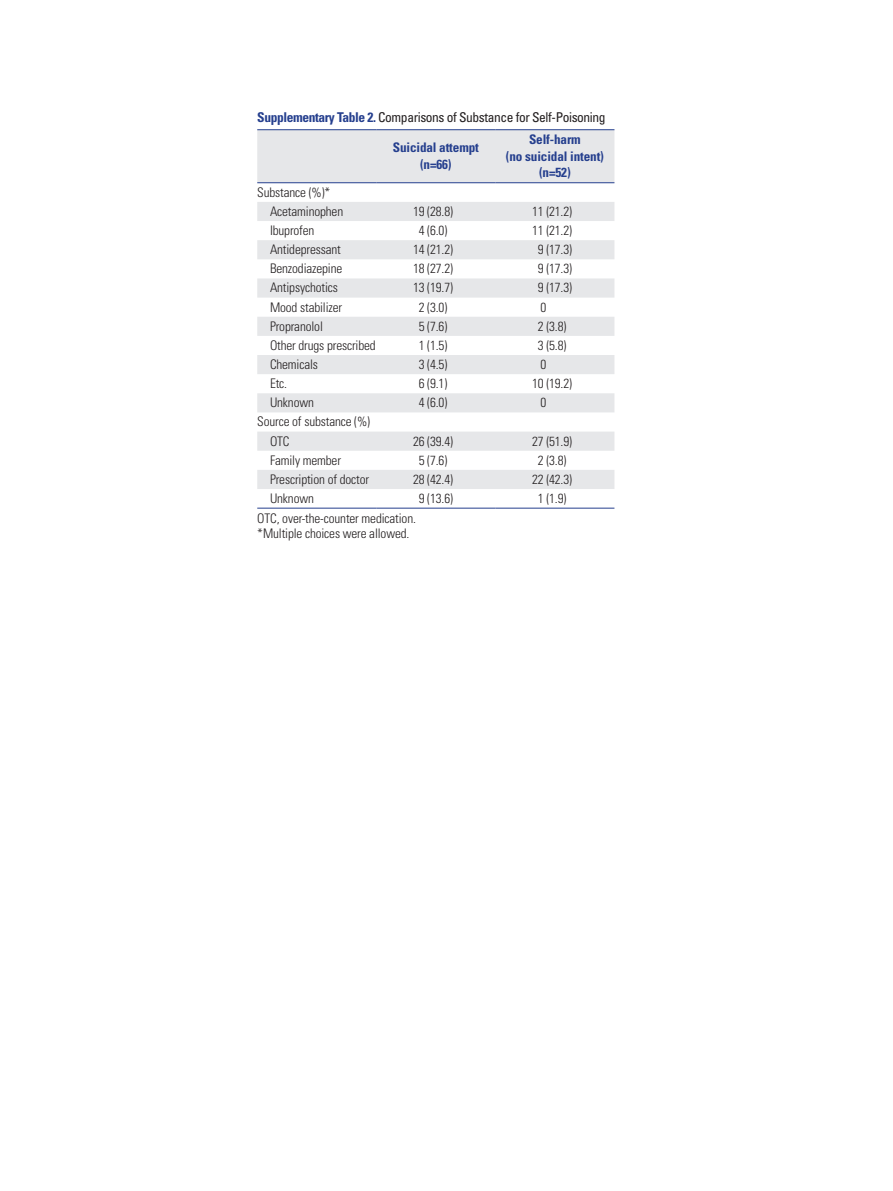
<style>
.page{position:relative;width:893px;height:1191px;background:#fff}
.page>*{position:absolute;margin:0;border:0;box-sizing:border-box;transform-origin:0 0}
.t1{font:condensed 13.5px "Univers LT Std";letter-spacing:-.03em;color:#231f20}
.t2{font:300 condensed 13.2px/19px "Univers LT Std";letter-spacing:-.01em;color:#231f20}
.t3{font:700 condensed 13.2px/16.5px "Univers LT Std";letter-spacing:-.01em;color:#253f8e;text-align:center}
.s1{font-weight:700;color:#253f8e}
</style>
<div class="page">
<svg style="left:257px;top:130px;width:357px;height:359px;fill:#e6e7e9"></svg>
<hr style="left:257px;top:129px;width:119px;height:1px;background:#253f8e">
<hr style="left:376px;top:129px;width:119px;height:1px;background:#253f8e">
<hr style="left:495px;top:129px;width:119px;height:1px;background:#253f8e">
<hr style="left:257px;top:508px;width:119px;height:1px;background:#253f8e">
<hr style="left:376px;top:508px;width:119px;height:1px;background:#253f8e">
<hr style="left:495px;top:508px;width:119px;height:1px;background:#253f8e">
<hr style="left:257px;top:182px;width:119px;height:1px;background:#253f8e">
<hr style="left:376px;top:182px;width:119px;height:1px;background:#253f8e">
<hr style="left:495px;top:182px;width:119px;height:1px;background:#253f8e">
<p class="t1" style="left:257px;top:109px;width:350px"><span class="s1">Supplementary Table 2.</span> Comparisons of Substance for Self-Poisoning</p>
<p class="t3" style="left:393px;top:139px;width:88px">Suicidal attempt (n=66)</p>
<p class="t3" style="left:506px;top:131px;width:99px">Self-harm<br>(no suicidal intent) (n=52)</p>
<p class="t2" style="left:270px;top:183px;width:75px;text-indent:-13px">Substance (%)*<br>Acetaminophen</p>
<p class="t2" style="left:413px;top:202px;width:41px">19 (28.8)</p>
<p class="t2" style="left:532px;top:202px;width:41px">11 (21.2)</p>
<p class="t2" style="left:270px;top:221px;width:46px">Ibuprofen</p>
<p class="t2" style="left:419px;top:221px;width:30px">4 (6.0)</p>
<p class="t2" style="left:532px;top:221px;width:41px">11 (21.2)</p>
<p class="t2" style="left:270px;top:240px;width:72px">Antidepressant</p>
<p class="t2" style="left:413px;top:240px;width:41px">14 (21.2)</p>
<p class="t2" style="left:538px;top:240px;width:36px">9 (17.3)</p>
<p class="t2" style="left:270px;top:259px;width:74px">Benzodiazepine</p>
<p class="t2" style="left:413px;top:259px;width:41px">18 (27.2)</p>
<p class="t2" style="left:538px;top:259px;width:36px">9 (17.3)</p>
<p class="t2" style="left:270px;top:278px;width:69px">Antipsychotics</p>
<p class="t2" style="left:413px;top:278px;width:41px">13 (19.7)</p>
<p class="t2" style="left:538px;top:278px;width:36px">9 (17.3)</p>
<p class="t2" style="left:270px;top:297px;width:74px">Mood stabilizer</p>
<p class="t2" style="left:419px;top:297px;width:30px">2 (3.0)</p>
<p class="t2" style="left:540px;top:297px;width:7px">0</p>
<p class="t2" style="left:270px;top:316px;width:54px">Propranolol</p>
<p class="t2" style="left:419px;top:316px;width:30px">5 (7.6)</p>
<p class="t2" style="left:538px;top:316px;width:30px">2 (3.8)</p>
<p class="t2" style="left:270px;top:336px;width:107px">Other drugs prescribed</p>
<p class="t2" style="left:419px;top:336px;width:30px">1 (1.5)</p>
<p class="t2" style="left:538px;top:336px;width:30px">3 (5.8)</p>
<p class="t2" style="left:270px;top:355px;width:50px">Chemicals</p>
<p class="t2" style="left:419px;top:355px;width:30px">3 (4.5)</p>
<p class="t2" style="left:540px;top:355px;width:7px">0</p>
<p class="t2" style="left:270px;top:374px;width:19px">Etc.</p>
<p class="t2" style="left:419px;top:374px;width:30px">6 (9.1)</p>
<p class="t2" style="left:532px;top:374px;width:41px">10 (19.2)</p>
<p class="t2" style="left:270px;top:393px;width:45px">Unknown</p>
<p class="t2" style="left:419px;top:393px;width:30px">4 (6.0)</p>
<p class="t2" style="left:540px;top:393px;width:7px">0</p>
<p class="t2" style="left:270px;top:412px;width:102px;text-indent:-13px">Source of substance (%)<br>OTC</p>
<p class="t2" style="left:413px;top:431px;width:41px">26 (39.4)</p>
<p class="t2" style="left:532px;top:431px;width:41px">27 (51.9)</p>
<p class="t2" style="left:270px;top:450px;width:73px">Family member</p>
<p class="t2" style="left:419px;top:450px;width:30px">5 (7.6)</p>
<p class="t2" style="left:538px;top:450px;width:30px">2 (3.8)</p>
<p class="t2" style="left:270px;top:470px;width:101px">Prescription of doctor</p>
<p class="t2" style="left:413px;top:470px;width:41px">28 (42.4)</p>
<p class="t2" style="left:532px;top:470px;width:41px">22 (42.3)</p>
<p class="t2" style="left:270px;top:489px;width:45px">Unknown</p>
<p class="t2" style="left:419px;top:489px;width:36px">9 (13.6)</p>
<p class="t2" style="left:538px;top:489px;width:30px">1 (1.9)</p>
<p class="t2" style="left:257px;top:510px;width:160px;line-height:15px">OTC, over-the-counter medication. *Multiple choices were allowed.</p>
</div>
